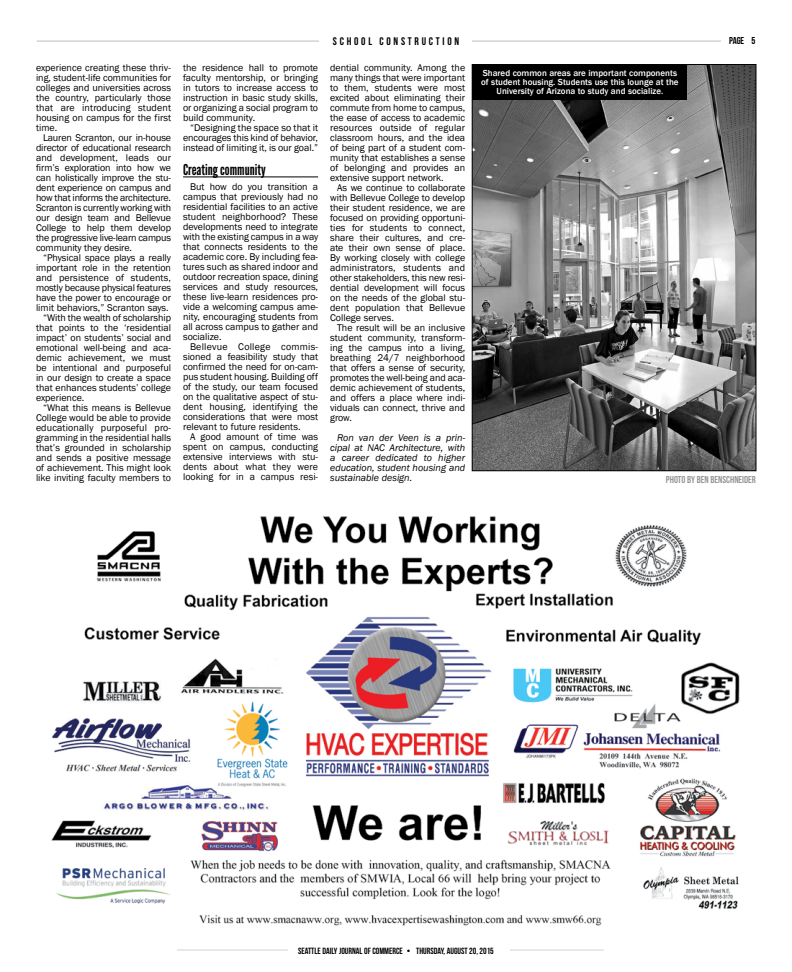
<style>
.page{position:relative;width:792px;height:972px;background:#fff}
.page>*{position:absolute;margin:0;border:0;box-sizing:border-box;transform-origin:0 0}
.t1{font:15px "League Gothic";color:#000}
.t2{font:11px "Bebas Neue";letter-spacing:.25em;color:#000}
.t3{font:10px/10px "Franklin Gothic";color:#000;text-align:justify}
.t4{font:italic 10px/10px "Franklin Gothic";color:#000;text-align:justify}
.t5{font:10px "Bebas Neue";color:#939598}
.t6{font:10px "Bebas Neue";color:#000}
.t7{font:500 9px/9px "Franklin Gothic";color:#fff;text-align:center}
.t8{font:9px "Bebas Neue";color:#000}
.s1{color:#fff}
</style>
<div class="page">
<hr style="left:36px;top:41px;width:720px;height:1px;background:#d1d3d4">
<div style="left:319px;top:36px;width:153px;height:12px;background:#fff"></div>
<div style="left:721px;top:36px;width:36px;height:14px;background:#fff"></div>
<hr style="left:177px;top:950px;width:427px;height:1px;background:#d1d3d4">
<div style="left:288px;top:942px;width:222px;height:18px;background:#fff"></div>
<img style="left:51px;top:516px;width:689px;height:410px">
<hr style="left:183px;top:177px;width:135px;height:1px;background:#000">
<img style="left:474px;top:66px;width:280px;height:403px">
<div style="left:472px;top:64px;width:215px;height:36px;background:#000"></div>
<p class="t3" style="left:36px;top:62px;width:137px">experience creating these thriv&shy;ing, student-life communities for colleges and universities across the country, particularly those that are introducing student housing on campus for the first time.</p>
<p class="t3" style="left:36px;top:132px;width:137px;text-indent:7px">Lauren Scranton, our in-house director of educational research and development, leads our firm’s exploration into how we can holistically improve the stu&shy;dent experience on campus and how that informs the architecture.<br>Scranton is currently working with our design team and Bellevue College to help them develop the progressive live-learn campus community they desire.</p>
<p class="t3" style="left:43px;top:252px;width:130px">“Physical space plays a really</p>
<p class="t3" style="left:36px;top:262px;width:137px">important role in the retention</p>
<p class="t3" style="left:36px;top:272px;width:137px">and persistence of students,</p>
<p class="t3" style="left:36px;top:282px;width:137px">mostly because physical features</p>
<p class="t3" style="left:36px;top:292px;width:137px">have the power to encourage or</p>
<p class="t3" style="left:36px;top:302px;width:134px">limit behaviors,” Scranton says.</p>
<p class="t3" style="left:43px;top:312px;width:130px">“With the wealth of scholarship</p>
<p class="t3" style="left:36px;top:322px;width:137px">that points to the ‘residential</p>
<p class="t3" style="left:36px;top:332px;width:137px">impact’ on students’ social and</p>
<p class="t3" style="left:36px;top:342px;width:137px">emotional well-being and aca-</p>
<p class="t3" style="left:36px;top:352px;width:137px">demic achievement, we must</p>
<p class="t3" style="left:36px;top:362px;width:137px">be intentional and purposeful</p>
<p class="t3" style="left:36px;top:372px;width:137px">in our design to create a space</p>
<p class="t3" style="left:36px;top:382px;width:137px">that enhances students’ college</p>
<p class="t3" style="left:36px;top:392px;width:50px">experience.</p>
<p class="t3" style="left:43px;top:402px;width:130px">“What this means is Bellevue</p>
<p class="t3" style="left:36px;top:412px;width:137px">College would be able to provide</p>
<p class="t3" style="left:36px;top:422px;width:137px">educationally purposeful pro-</p>
<p class="t3" style="left:36px;top:432px;width:137px">gramming in the residential halls</p>
<p class="t3" style="left:36px;top:442px;width:137px">that’s grounded in scholarship</p>
<p class="t3" style="left:36px;top:452px;width:137px">and sends a positive message</p>
<p class="t3" style="left:36px;top:462px;width:137px">of achievement. This might look</p>
<p class="t3" style="left:36px;top:472px;width:137px">like inviting faculty members to</p>
<p class="t3" style="left:183px;top:62px;width:137px">the residence hall to promote faculty mentorship, or bringing in tutors to increase access to instruction in basic study skills, or organizing a social program to build community.</p>
<p class="t3" style="left:183px;top:122px;width:137px;text-indent:7px">“Designing the space so that it encourages this kind of behavior, instead of limiting it, is our goal.”</p>
<h1 class="t1" style="left:183px;top:160px;width:84px">Creating community</h1>
<p class="t3" style="left:183px;top:182px;width:137px;text-indent:7px">But how do you transition a campus that previously had no residential facilities to an active student neighborhood? These developments need to integrate with the existing campus in a way that connects residents to the academic core. By including fea&shy;tures such as shared indoor and outdoor recreation space, dining services and study resources, these live-learn residences pro&shy;vide a welcoming campus ame&shy;nity, encouraging students from all across campus to gather and socialize.</p>
<p class="t3" style="left:183px;top:342px;width:137px;text-indent:7px">Bellevue College commis&shy;sioned a feasibility study that confirmed the need for on-cam&shy;pus student housing. Building off of the study, our team focused on the qualitative aspect of stu&shy;dent housing, identifying the considerations that were most relevant to future residents.</p>
<p class="t3" style="left:183px;top:432px;width:137px;text-indent:7px">A good amount of time was spent on campus, conducting extensive interviews with stu&shy;dents about what they were looking for in a campus resi-</p>
<p class="t2" style="left:333px;top:35px;width:128px">SCHOOL CONSTRUCTION</p>
<p class="t6" style="left:729px;top:35px;width:29px">PAGE <span class="s1">XX</span>5</p>
<p class="t3" style="left:330px;top:62px;width:137px">dential community. Among the many things that were important to them, students were most excited about eliminating their commute from home to campus, the ease of access to academic resources outside of regular classroom hours, and the idea of being part of a student com&shy;munity that establishes a sense of belonging and provides an extensive support network.</p>
<p class="t3" style="left:330px;top:182px;width:137px;text-indent:7px">As we continue to collaborate with Bellevue College to develop their student residence, we are focused on providing opportuni&shy;ties for students to connect, share their cultures, and cre&shy;ate their own sense of place.<br>By working closely with college administrators, students and other stakeholders, this new resi&shy;dential development will focus on the needs of the global stu&shy;dent population that Bellevue College serves.</p>
<p class="t3" style="left:330px;top:322px;width:137px;text-indent:7px">The result will be an inclusive student community, transform&shy;ing the campus into a living, breathing 24/7 neighborhood that offers a sense of security, promotes the well-being and aca&shy;demic achievement of students, and offers a place where indi&shy;viduals can connect, thrive and grow.</p>
<p class="t4" style="left:330px;top:432px;width:137px;text-indent:7px">Ron van der Veen is a prin&shy;cipal at NAC Architecture, with a career dedicated to higher education, student housing and sustainable design.</p>
<p class="t7" style="left:481px;top:68px;width:199px">Shared common areas are important components of student housing. Students use this lounge at the<br>University of Arizona to study and socialize.</p>
<p class="t5" style="left:666px;top:474px;width:92px">PHOTO BY BEN BENSCHNEIDER</p>
<p class="t8" style="left:298px;top:946px;width:197px">SEATTLE DAILY JOURNAL OF COMMERCE • THURSDAY, AUGUST 20, 2015</p>
</div>
